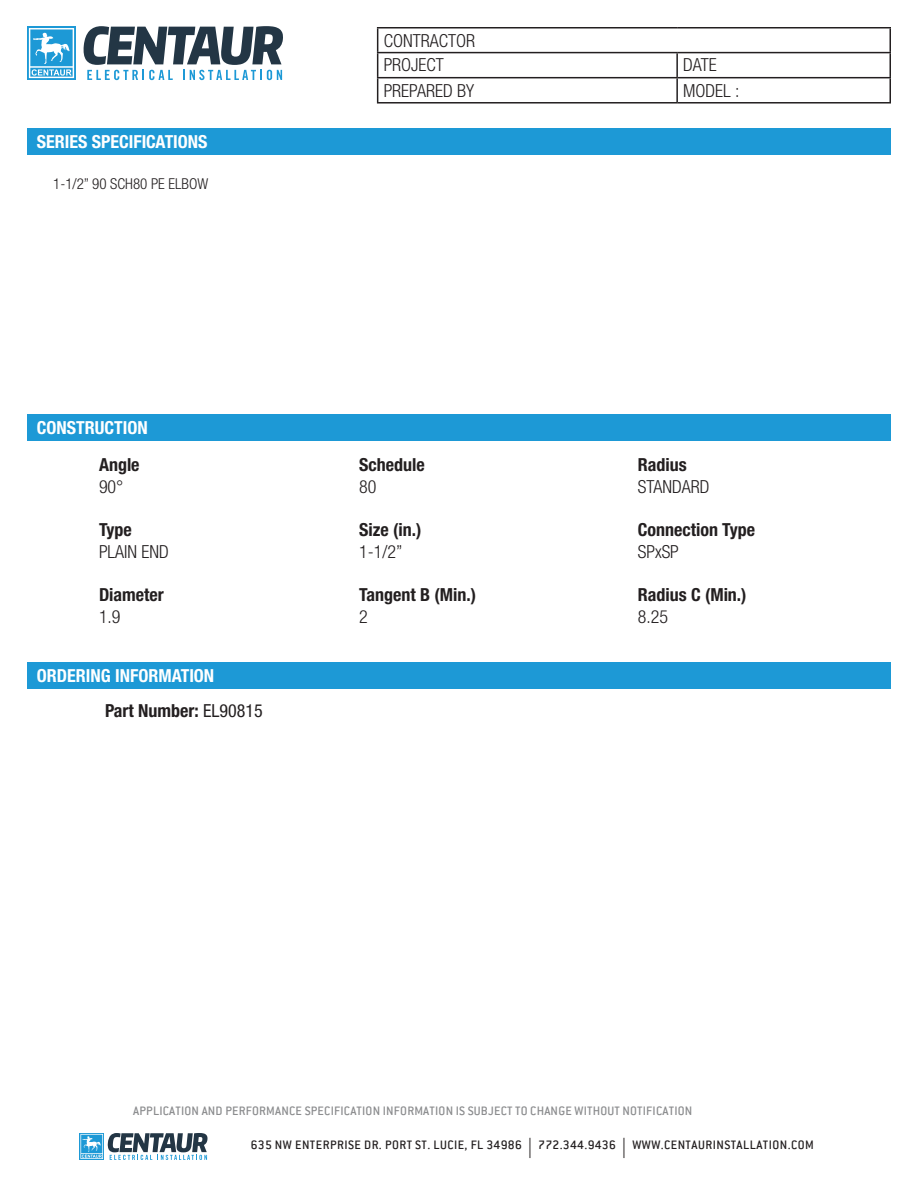
<style>
.page{position:relative;width:918px;height:1188px;background:#fff}
.page>*{position:absolute;margin:0;border:0;box-sizing:border-box;transform-origin:0 0}
.t1{font:700 condensed 18px "Helvetica Neue LT Std";color:#231f20}
.t2{font:300 condensed 18px/24.9px "Helvetica Neue LT Std";color:#231f20}
.t3{font:700 condensed 18px/35.7px "Helvetica Neue LT Std";color:#fff}
.t4{font:300 condensed 15px "Helvetica Neue LT Std";color:#231f20}
.t5{font:500 13.5px "Conduit ITC";letter-spacing:.015em;color:#8b8c8e}
.t6{font:500 13.5px "Conduit ITC";letter-spacing:.035em;color:#231f20}
.s1{color:#231f20}
.s2{font-weight:400;color:#231f20}
.s3{font-family:"Myriad Pro";font-weight:400;font-size:20.25px}
</style>
<div class="page">
<hr style="left:377px;top:27px;width:300px;height:1px;background:#231f20">
<hr style="left:677px;top:27px;width:214px;height:1px;background:#231f20">
<hr style="left:377px;top:52px;width:300px;height:1px;background:#231f20">
<hr style="left:677px;top:52px;width:214px;height:1px;background:#231f20">
<hr style="left:676px;top:53px;width:2px;height:24px;background:#231f20">
<hr style="left:377px;top:77px;width:300px;height:1px;background:#231f20">
<svg style="left:377px;top:28px;width:1px;height:74px"></svg>
<hr style="left:677px;top:77px;width:214px;height:1px;background:#231f20">
<hr style="left:676px;top:78px;width:2px;height:24px;background:#231f20">
<svg style="left:890px;top:28px;width:1px;height:74px"></svg>
<hr style="left:377px;top:102px;width:300px;height:2px;background:#231f20">
<hr style="left:677px;top:102px;width:214px;height:2px;background:#231f20">
<svg style="left:80px;top:1133px;width:128px;height:27px"></svg>
<div style="left:27px;top:129px;width:864px;height:26px;background:#1d99d6"></div>
<div style="left:27px;top:414px;width:864px;height:27px;background:#1d99d6"></div>
<div style="left:27px;top:26px;width:49px;height:54px;background:linear-gradient(to right,#32a2d9,#32a2d9)"></div>
<svg style="left:29px;top:28px;width:45px;height:50px"></svg>
<svg style="left:83px;top:26px;width:200px;height:54px"></svg>
<div style="left:27px;top:662px;width:864px;height:26px;background:#1d99d6"></div>
<h1 class="t2" style="left:384px;top:28px;width:93px">CONTRACTOR<br>PROJECT</h1>
<h1 class="t2" style="left:683px;top:53px;width:35px">DATE</h1>
<h1 class="t3" style="left:37px;top:124px;width:172px">SERIES SPECIFICATIONS</h1>
<p class="t4" style="left:53px;top:175px;width:157px">1-1/2” 90 SCH80 PE ELBOW</p>
<h1 class="t3" style="left:37px;top:409px;width:113px">CONSTRUCTION</h1>
<h1 class="t1" style="left:99px;top:454px;width:42px">Angle</h1>
<h1 class="t2" style="left:99px;top:474px;width:26px">90°</h1>
<h1 class="t1" style="left:99px;top:519px;width:34px">Type</h1>
<h1 class="t2" style="left:99px;top:539px;width:71px">PLAIN END</h1>
<h1 class="t1" style="left:99px;top:584px;width:66px">Diameter</h1>
<h1 class="t2" style="left:99px;top:604px;width:23px">1.9</h1>
<h1 class="t3" style="left:105px;top:657px;width:159px;text-indent:-68px">ORDERING INFORMATION<br><span class="s1">Part Number:</span> <span class="s2">EL90815</span></h1>
<h1 class="t2" style="left:384px;top:78px;width:92px">PREPARED BY</h1>
<h1 class="t2" style="left:683px;top:78px;width:58px">MODEL :</h1>
<h1 class="t1" style="left:359px;top:454px;width:67px">Schedule</h1>
<h1 class="t2" style="left:359px;top:474px;width:19px">80</h1>
<h1 class="t1" style="left:359px;top:519px;width:64px">Size (in.)</h1>
<h1 class="t2" style="left:359px;top:539px;width:45px">1-1/2”</h1>
<h1 class="t1" style="left:359px;top:584px;width:118px">Tangent B (Min.)</h1>
<h1 class="t2" style="left:359px;top:604px;width:10px">2</h1>
<h1 class="t1" style="left:638px;top:454px;width:50px">Radius</h1>
<h1 class="t2" style="left:638px;top:474px;width:73px">STANDARD</h1>
<h1 class="t1" style="left:638px;top:519px;width:119px">Connection Type</h1>
<h1 class="t2" style="left:638px;top:539px;width:43px">SPxSP</h1>
<h1 class="t1" style="left:638px;top:584px;width:110px">Radius C (Min.)</h1>
<h1 class="t2" style="left:638px;top:604px;width:32px">8.25</h1>
<p class="t5" style="left:133px;top:1103px;width:561px">APPLICATION AND PERFORMANCE SPECIFICATION INFORMATION IS SUBJECT TO CHANGE WITHOUT NOTIFICATION</p>
<p class="t6" style="left:251px;top:1137px;width:565px">635 NW ENTERPRISE DR. PORT ST. LUCIE, FL 34986 <span class="s3">|</span> 772.344.9436 <span class="s3">|</span> WWW.CENTAURINSTALLATION.COM</p>
</div>
